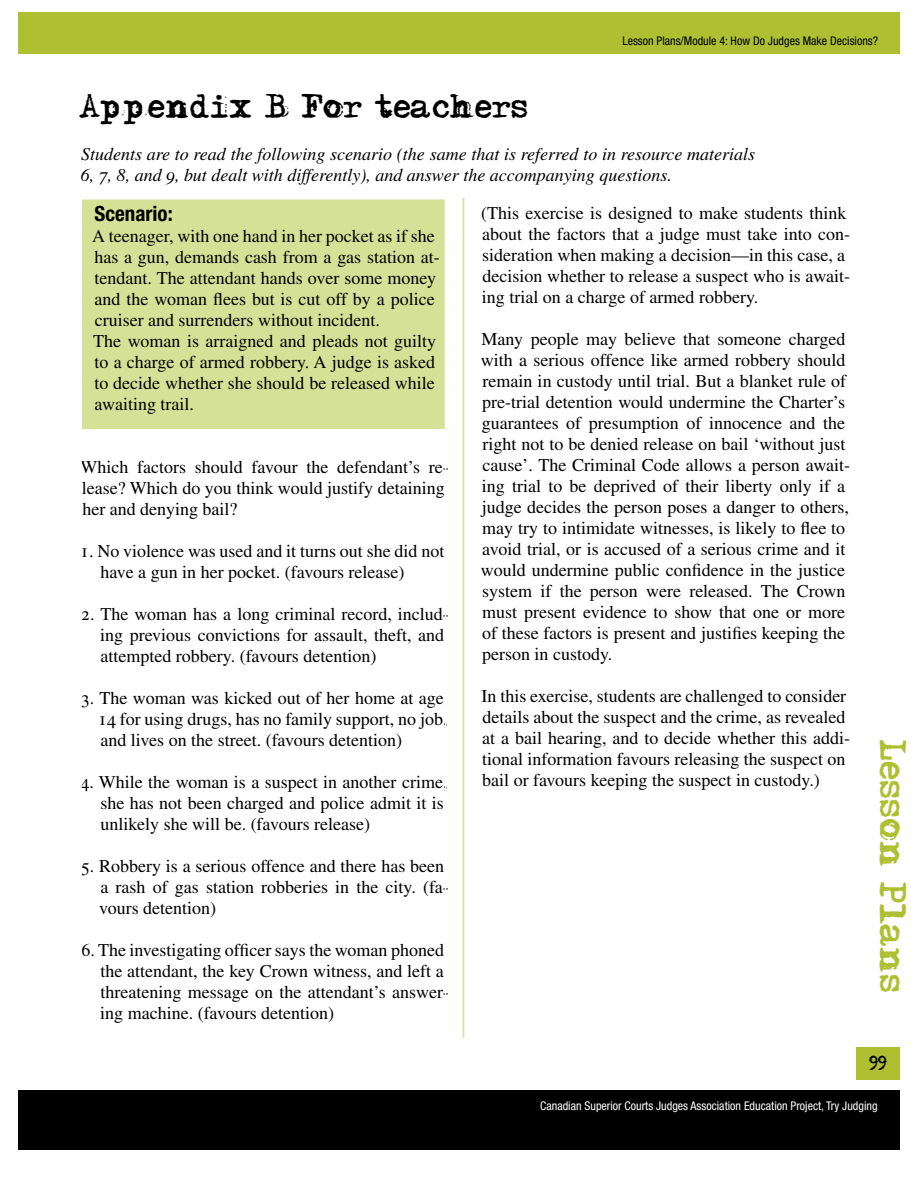
<style>
.page{position:relative;width:918px;height:1188px;background:#fff}
.page>*{position:absolute;margin:0;border:0;box-sizing:border-box;transform-origin:0 0}
.t1{font:33px "Adler accent";color:#aec032}
.t2{font:30px "Adler accent";color:#000}
.t3{font:700 condensed 21px "Helvetica Neue Std";color:#000}
.t4{font:18px/21px "Times LT Std";color:#000}
.t5{font:italic 18px/21px "Times LT Std";color:#000}
.t6{font:18px "Adler accent";color:#000}
.t7{font:condensed 12px "Helvetica Neue Std";color:#fff}
.t8{font:condensed 12px "Helvetica Neue Std";color:#000}
</style>
<div class="page">
<div style="left:18px;top:12px;width:882px;height:42px;background:#aec032"></div>
<div style="left:18px;top:1090px;width:882px;height:60px;background:#000"></div>
<div style="left:856px;top:1047px;width:44px;height:33px;background:#aec032"></div>
<div style="left:82px;top:199px;width:364px;height:230px;background:#d5e196"></div>
<div style="left:80px;top:198px;width:366px;height:840px;border:2px solid #fff"></div>
<hr style="left:463px;top:198px;width:1px;height:840px;background:#d5e196">
<p class="t8" style="left:622px;top:34px;width:257px">Lesson Plans/Module 4: How Do Judges Make Decisions?</p>
<h2 class="t2" style="left:80px;top:93px;width:451px">Appendix B For teachers</h2>
<p class="t5" style="left:81px;top:143px;width:676px">Students are to read the following scenario (the same that is referred to in resource materials<br>6, 7, 8, and 9, but dealt with differently), and answer the accompanying questions.</p>
<p class="t3" style="left:95px;top:200px;width:80px">Scenario:</p>
<p class="t4" style="left:92px;top:225px;width:349px">A teenager, with one hand in her pocket as if she has a gun, demands cash from a gas station at&shy;tendant. The attendant hands over some money and the woman flees but is cut off by a police cruiser and surrenders without incident.<br>The woman is arraigned and pleads not guilty to a charge of armed robbery. A judge is asked to decide whether she should be released while awaiting trail.</p>
<p class="t4" style="left:81px;top:456px;width:370px">Which factors should favour the defendant’s re&shy;lease? Which do you think would justify detaining her and denying bail?</p>
<p class="t4" style="left:100px;top:540px;width:346px;text-indent:-20px">1. No violence was used and it turns out she did not have a gun in her pocket. (favours release)</p>
<p class="t4" style="left:100px;top:603px;width:350px;text-indent:-19px">2. The woman has a long criminal record, includ&shy;ing previous convictions for assault, theft, and attempted robbery. (favours detention)</p>
<p class="t4" style="left:98px;top:687px;width:351px;text-indent:-17px">3. The woman was kicked out of her home at age<br>14 for using drugs, has no family support, no job, and lives on the street. (favours detention)</p>
<p class="t4" style="left:100px;top:771px;width:349px;text-indent:-20px">4. While the woman is a suspect in another crime, she has not been charged and police admit it is unlikely she will be. (favours release)</p>
<p class="t4" style="left:99px;top:855px;width:351px;text-indent:-18px">5. Robbery is a serious offence and there has been a rash of gas station robberies in the city. (fa&shy;vours detention)</p>
<p class="t4" style="left:100px;top:939px;width:350px;text-indent:-19px">6. The investigating officer says the woman phoned the attendant, the key Crown witness, and left a threatening message on the attendant’s answer&shy;ing machine. (favours detention)</p>
<p class="t4" style="left:481px;top:202px;width:371px">(This exercise is designed to make students think about the factors that a judge must take into con&shy;sideration when making a decision—in this case, a decision whether to release a suspect who is await&shy;ing trial on a charge of armed robbery.</p>
<p class="t4" style="left:481px;top:328px;width:371px">Many people may believe that someone charged with a serious offence like armed robbery should remain in custody until trial. But a blanket rule of pre-trial detention would undermine the Charter’s guarantees of presumption of innocence and the right not to be denied release on bail ‘without just cause’. The Criminal Code allows a person await&shy;ing trial to be deprived of their liberty only if a judge decides the person poses a danger to others, may try to intimidate witnesses, is likely to flee to avoid trial, or is accused of a serious crime and it would undermine public confidence in the justice system if the person were released. The Crown must present evidence to show that one or more of these factors is present and justifies keeping the person in custody.</p>
<p class="t4" style="left:481px;top:685px;width:370px">In this exercise, students are challenged to consider details about the suspect and the crime, as revealed at a bail hearing, and to decide whether this addi&shy;tional information favours releasing the suspect on bail or favours keeping the suspect in custody.)</p>
<h1 class="t1" style="left:906px;top:740px;width:255px;rotate:90deg">Lesson Plans</h1>
<p class="t6" style="left:870px;top:1055px;width:10px">99</p>
<p class="t7" style="left:540px;top:1099px;width:339px">Canadian Superior Courts Judges Association Education Project, Try Judging</p>
</div>
